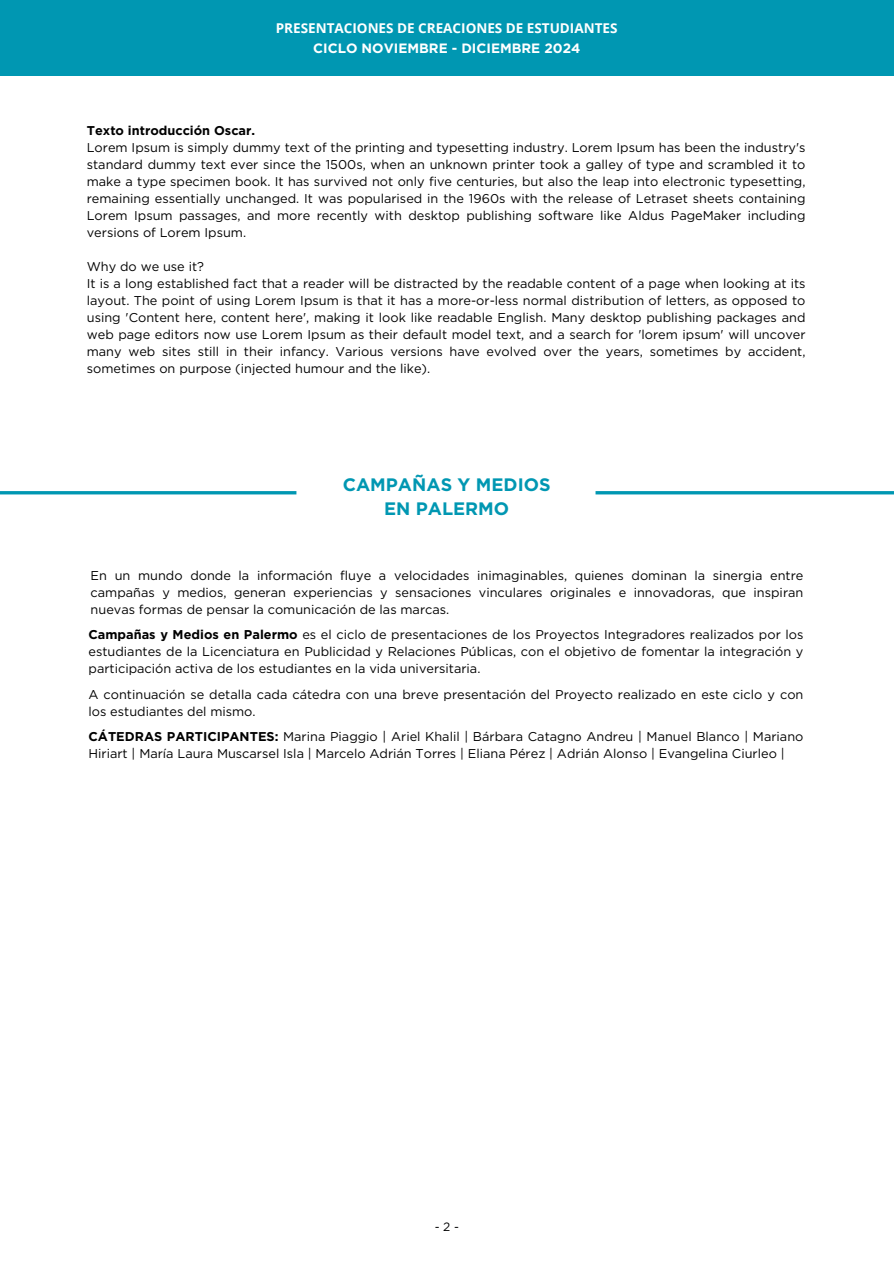
<style>
.page{position:relative;width:894px;height:1264px;background:#fff}
.page>*{position:absolute;margin:0;border:0;box-sizing:border-box;transform-origin:0 0}
.t1{font:700 18px "Gotham";color:#0097b2}
.t2{font:700 13.5px "Open Sans";color:#fff}
.t3{font:700 13.5px "Gotham";color:#fff}
.t4{font:12.75px/17px "Gotham";color:#000}
.t5{font:12px "Gotham";color:#000}
.s1{font-weight:700}
</style>
<div class="page">
<div style="left:0;top:0;width:893px;height:75px;background:#0097b2"></div>
<hr style="left:0;top:491px;width:296px;height:3px;background:#0097b2">
<hr style="left:595px;top:491px;width:298px;height:3px;background:#0097b2">
<h2 class="t2" style="left:276px;top:18px;width:343px">PRESENTACIONES DE CREACIONES DE ESTUDIANTES</h2>
<h3 class="t3" style="left:313px;top:40px;width:269px">CICLO NOVIEMBRE - DICIEMBRE 2024</h3>
<h1 class="t4" style="left:87px;top:121px;width:720px"><span class="s1">Texto introducción Oscar.<br></span>Lorem Ipsum is simply dummy text of the printing and typesetting industry. Lorem Ipsum has been the industry's standard dummy text ever since the 1500s, when an unknown printer took a galley of type and scrambled it to make a type specimen book. It has survived not only five centuries, but also the leap into electronic typesetting, remaining essentially unchanged. It was popularised in the 1960s with the release of Letraset sheets containing Lorem Ipsum passages, and more recently with desktop publishing software like Aldus PageMaker including versions of Lorem Ipsum.</h1>
<h3 class="t4" style="left:87px;top:257px;width:720px">Why do we use it?<br>It is a long established fact that a reader will be distracted by the readable content of a page when looking at its layout. The point of using Lorem Ipsum is that it has a more-or-less normal distribution of letters, as opposed to using 'Content here, content here', making it look like readable English. Many desktop publishing packages and web page editors now use Lorem Ipsum as their default model text, and a search for 'lorem ipsum' will uncover many web sites still in their infancy. Various versions have evolved over the years, sometimes by accident, sometimes on purpose (injected humour and the like).</h3>
<h3 class="t1" style="left:342px;top:474px;width:209px">CAMPAÑAS Y MEDIOS</h3>
<h3 class="t1" style="left:384px;top:497px;width:127px">EN PALERMO</h3>
<h3 class="t4" style="left:91px;top:566px;width:714px;text-align:justify">En un mundo donde la información fluye a velocidades inimaginables, quienes dominan la sinergia entre campañas y medios, generan experiencias y sensaciones vinculares originales e innovadoras, que inspiran nuevas formas de pensar la comunicación de las marcas.</h3>
<h3 class="t4" style="left:88px;top:626px;width:716px;text-align:justify"><span class="s1">Campañas y Medios en Palermo</span> es el ciclo de presentaciones de los Proyectos Integradores realizados por los estudiantes de la Licenciatura en Publicidad y Relaciones Públicas, con el objetivo de fomentar la integración y participación activa de los estudiantes en la vida universitaria.</h3>
<h1 class="t4" style="left:88px;top:685px;width:716px">A continuación se detalla cada cátedra con una breve presentación del Proyecto realizado en este ciclo y con los estudiantes del mismo.</h1>
<h1 class="t4" style="left:88px;top:728px;width:716px"><span class="s1">CÁTEDRAS PARTICIPANTES:</span> Marina Piaggio | Ariel Khalil | Bárbara Catagno Andreu | Manuel Blanco | Mariano<br>Hiriart | María Laura Muscarsel Isla | Marcelo Adrián Torres | Eliana Pérez | Adrián Alonso | Evangelina Ciurleo |</h1>
<p class="t5" style="left:434px;top:1219px;width:26px">-2-</p>
</div>
